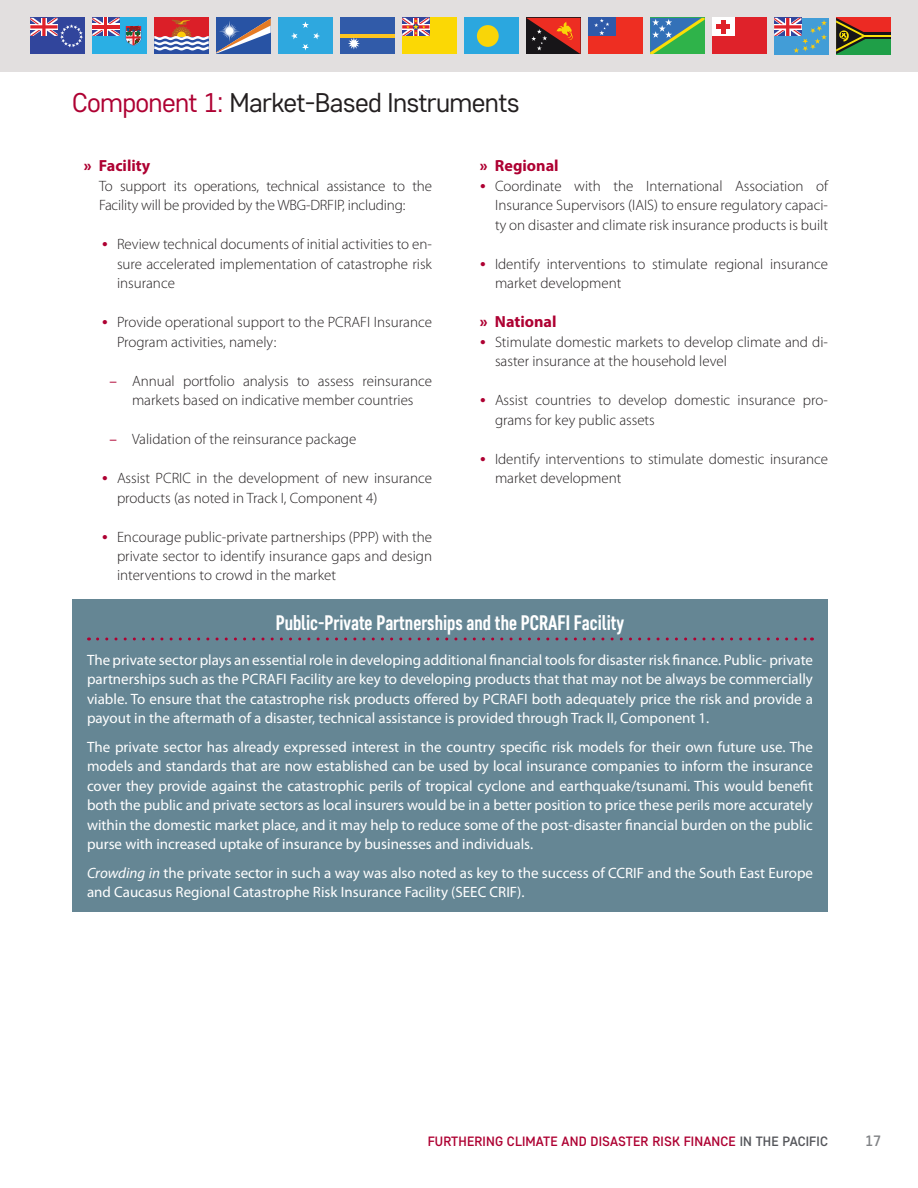
<style>
.page{position:relative;width:918px;height:1188px;background:#fff}
.page>*{position:absolute;margin:0;border:0;box-sizing:border-box;transform-origin:0 0}
.t1{font:27px "Core Sans D35";letter-spacing:-.025em;color:#231f20}
.t2{font:700 21px "Core Sans D57 Cn";color:#fff}
.t3{font:700 16.2px "Myriad Pro";color:#ae0032}
.t4{font:15px/19.5px "Myriad Pro";color:#fff;text-align:justify}
.t5{font:300 15px/19.5px "Myriad Pro";color:#231f20}
.t6{font:500 15px "Core Sans D45";color:#808285}
.t7{font:500 13.5px "Core Sans D45";letter-spacing:.01em;color:#ae0032}
.s1{color:#ae0032}
.s2{font-weight:900}
.s3{font-family:"Core Sans D65";font-weight:800;color:#ae0032}
.s4{font-weight:400;color:#ae0032}
.s5{font-style:italic}
.s6{color:#54555a}
</style>
<div class="page">
<div style="left:0;top:0;width:918px;height:72px;background:#e2dfdf"></div>
<div style="left:836px;top:18px;width:55px;height:18px;background:#ec2a23"></div>
<div style="left:836px;top:36px;width:55px;height:18px;background:#1f9f48"></div>
<div style="left:836px;top:33px;width:55px;height:6px;background:#171518"></div>
<hr style="left:836px;top:35px;width:55px;height:2px;background:#fae209">
<svg style="left:836px;top:18px;width:35px;height:36px"></svg>
<div style="left:774px;top:18px;width:55px;height:36px;background:#429dd7"></div>
<svg style="left:774px;top:18px;width:53px;height:35px"></svg>
<div style="left:712px;top:18px;width:55px;height:36px;background:#df222a"></div>
<div style="left:712px;top:18px;width:23px;height:18px;background:#fff"></div>
<div style="left:721px;top:20px;width:5px;height:14px;background:#df222a"></div>
<hr style="left:717px;top:25px;width:13px;height:4px;background:#df222a">
<svg style="left:650px;top:18px;width:55px;height:36px;background:#4c9e77"></svg>
<div style="left:340px;top:18px;width:55px;height:36px;background:#315ba9"></div>
<hr style="left:340px;top:34px;width:55px;height:3px;background:#fec51f">
<svg style="left:348px;top:37px;width:12px;height:13px"></svg>
<svg style="left:216px;top:18px;width:55px;height:36px;background:#5d71a4"></svg>
<div style="left:154px;top:18px;width:55px;height:36px;background:#db1f28"></div>
<div style="left:154px;top:38px;width:55px;height:16px;background:#294ea2"></div>
<svg style="left:154px;top:19px;width:55px;height:32px"></svg>
<div style="left:92px;top:18px;width:55px;height:36px;background:#2aafe4"></div>
<svg style="left:92px;top:18px;width:28px;height:18px"></svg>
<svg style="left:126px;top:26px;width:15px;height:20px"></svg>
<div style="left:278px;top:18px;width:55px;height:36px;background:#2ea8df"></div>
<svg style="left:291px;top:21px;width:29px;height:30px"></svg>
<div style="left:30px;top:18px;width:55px;height:36px;background:#31459c"></div>
<svg style="left:30px;top:18px;width:53px;height:29px"></svg>
<div style="left:402px;top:18px;width:55px;height:36px;background:#fbd805"></div>
<svg style="left:402px;top:18px;width:27px;height:18px"></svg>
<div style="left:464px;top:18px;width:55px;height:36px;background:#2ba7df"></div>
<div style="left:477px;top:25px;width:22px;height:22px;background:#f9d508;border-radius:50%"></div>
<svg style="left:526px;top:18px;width:55px;height:36px;background:#852c1f"></svg>
<div style="left:588px;top:18px;width:55px;height:36px;background:#ee2e22"></div>
<div style="left:588px;top:18px;width:27px;height:18px;background:#2f5aa9"></div>
<svg style="left:594px;top:19px;width:15px;height:16px"></svg>
<div style="left:72px;top:600px;width:756px;height:312px;background:#658694"></div>
<svg style="left:98px;top:638px;width:715px;height:2px"></svg>
<h1 class="t1" style="left:72px;top:86px;width:449px"><span class="s1">Component 1:</span> Market-Based Instruments</h1>
<p class="t3" style="left:84px;top:155px;width:68px"><span class="s2">»</span> Facility</p>
<p class="t5" style="left:99px;top:176px;width:334px">To support its operations, technical assistance to the<br>Facility will be provided by the WBG-DRFIP, including:</p>
<p class="t5" style="left:117px;top:234px;width:316px;text-align:justify;text-indent:-15px"><span class="s3">•</span> Review technical documents of initial activities to en&shy;sure accelerated implementation of catastrophe risk insurance</p>
<p class="t5" style="left:117px;top:312px;width:317px;text-indent:-15px"><span class="s3">•</span> Provide operational support to the PCRAFI Insurance<br>Program activities, namely:</p>
<p class="t5" style="left:110px;top:371px;width:324px;text-align:center"><span class="s4">–</span> Annual portfolio analysis to assess reinsurance markets based on indicative member countries</p>
<p class="t5" style="left:110px;top:429px;width:248px"><span class="s4">–</span> Validation of the reinsurance package</p>
<p class="t5" style="left:117px;top:468px;width:317px;text-indent:-15px"><span class="s3">•</span> Assist PCRIC in the development of new insurance products (as noted in Track I, Component 4)</p>
<p class="t5" style="left:117px;top:527px;width:317px;text-align:justify;text-indent:-15px"><span class="s3">•</span> Encourage public-private partnerships (PPP) with the private sector to identify insurance gaps and design interventions to crowd in the market</p>
<p class="t3" style="left:480px;top:155px;width:80px"><span class="s2">»</span> Regional</p>
<p class="t5" style="left:495px;top:176px;width:335px;text-align:justify;text-indent:-15px"><span class="s3">•</span> Coordinate with the International Association of Insurance Supervisors (IAIS) to ensure regulatory capaci&shy;ty on disaster and climate risk insurance products is built</p>
<p class="t5" style="left:495px;top:254px;width:335px;text-indent:-15px"><span class="s3">•</span> Identify interventions to stimulate regional insurance market development</p>
<p class="t3" style="left:480px;top:311px;width:78px"><span class="s2">»</span> National</p>
<p class="t5" style="left:495px;top:332px;width:334px;text-indent:-15px"><span class="s3">•</span> Stimulate domestic markets to develop climate and di&shy;saster insurance at the household level</p>
<p class="t5" style="left:495px;top:390px;width:334px;text-indent:-15px"><span class="s3">•</span> Assist countries to develop domestic insurance pro&shy;grams for key public assets</p>
<p class="t5" style="left:495px;top:449px;width:335px;text-indent:-15px"><span class="s3">•</span> Identify interventions to stimulate domestic insurance market development</p>
<h2 class="t2" style="left:276px;top:610px;width:350px">Public-Private Partnerships and the PCRAFI Facility</h2>
<p class="t4" style="left:87px;top:649px;width:728px">The private sector plays an essential role in developing additional financial tools for disaster risk finance. Public- private partnerships such as the PCRAFI Facility are key to developing products that that may not be always be commercially viable. To ensure that the catastrophe risk products offered by PCRAFI both adequately price the risk and provide a payout in the aftermath of a disaster, technical assistance is provided through Track II, Component 1.</p>
<p class="t4" style="left:87px;top:736px;width:728px">The private sector has already expressed interest in the country specific risk models for their own future use. The models and standards that are now established can be used by local insurance companies to inform the insurance cover they provide against the catastrophic perils of tropical cyclone and earthquake/tsunami. This would benefit both the public and private sectors as local insurers would be in a better position to price these perils more accurately within the domestic market place, and it may help to reduce some of the post-disaster financial burden on the public purse with increased uptake of insurance by businesses and individuals.</p>
<p class="t4" style="left:87px;top:862px;width:728px"><span class="s5">Crowding in</span> the private sector in such a way was also noted as key to the success of CCRIF and the South East Europe and Caucasus Regional Catastrophe Risk Insurance Facility (SEEC CRIF).</p>
<p class="t7" style="left:428px;top:1133px;width:402px">FURTHERING CLIMATE AND DISASTER RISK FINANCE <span class="s6">IN THE PACIFIC</span></p>
<p class="t6" style="left:865px;top:1131px;width:18px">17</p>
</div>
